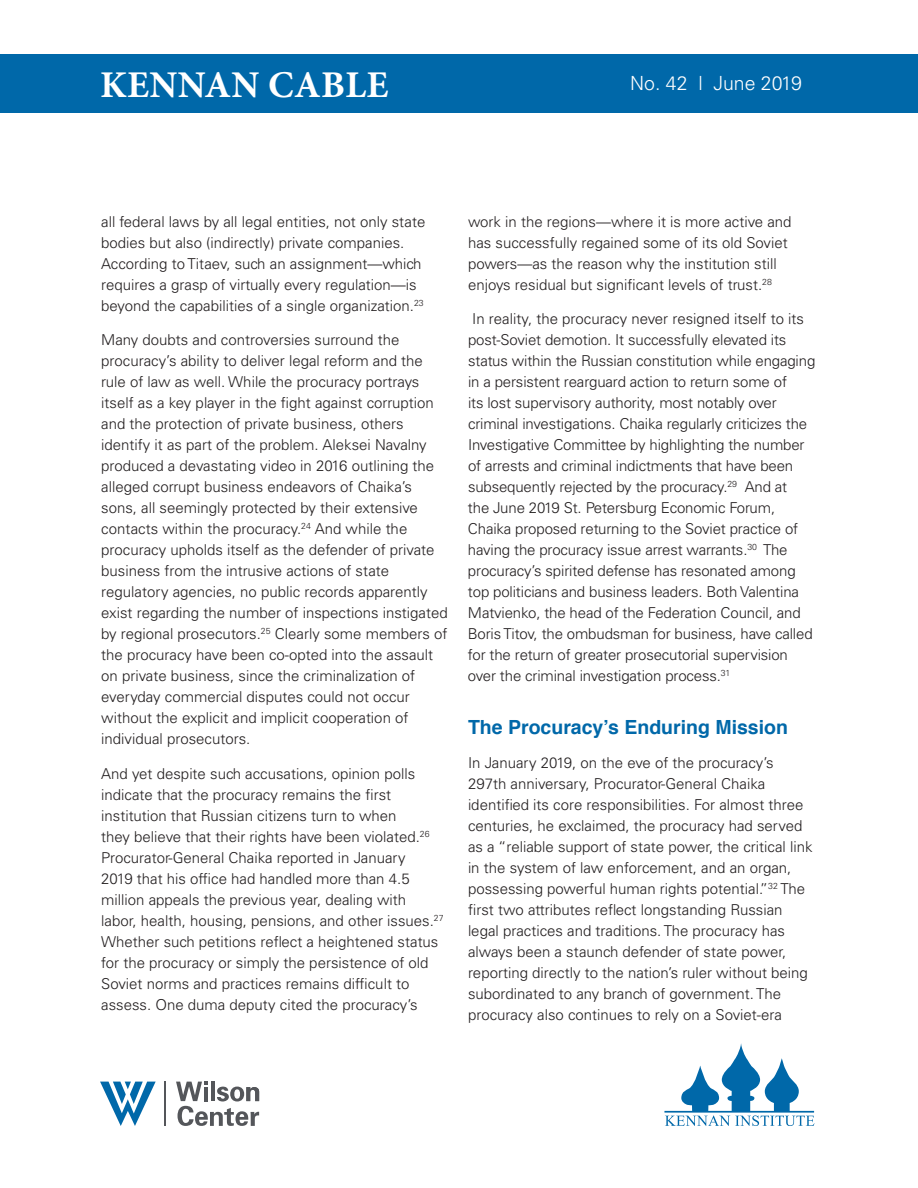
<style>
.page{position:relative;width:918px;height:1188px;background:#fff}
.page>*{position:absolute;margin:0;border:0;box-sizing:border-box;transform-origin:0 0}
.t1{font:700 37.8px "Minion Pro";letter-spacing:.01em;color:#fff}
.t2{font:700 19.5px "Helvetica";color:#0068a9}
.t3{font:300 19.5px "Univers LT Std";color:#fff}
.t4{font:300 15px/21px "Univers LT Std";color:#231f20}
</style>
<div class="page">
<div style="left:0;top:54px;width:918px;height:59px;background:#0068a9"></div>
<svg style="left:664px;top:1043px;width:151px;height:83px"></svg>
<hr style="left:164px;top:1082px;width:2px;height:44px;background:#54565a">
<svg style="left:176px;top:1082px;width:83px;height:44px"></svg>
<svg style="left:100px;top:1082px;width:56px;height:44px"></svg>
<h1 class="t1" style="left:100px;top:58px;width:290px">KENNAN CABLE</h1>
<h2 class="t3" style="left:630px;top:72px;width:173px">No. 42 l June 2019</h2>
<p class="t4" style="left:101px;top:211px;width:326px">all federal laws by all legal entities, not only state bodies but also (indirectly) private companies.<br>According to Titaev, such an assignment—which requires a grasp of virtually every regulation—is beyond the capabilities of a single organization.<sup>23</sup></p>
<p class="t4" style="left:101px;top:330px;width:348px">Many doubts and controversies surround the procuracy’s ability to deliver legal reform and the rule of law as well. While the procuracy portrays itself as a key player in the fight against corruption and the protection of private business, others identify it as part of the problem. Aleksei Navalny produced a devastating video in 2016 outlining the alleged corrupt business endeavors of Chaika’s sons, all seemingly protected by their extensive contacts within the procuracy.<sup>24</sup> And while the procuracy upholds itself as the defender of private business from the intrusive actions of state regulatory agencies, no public records apparently exist regarding the number of inspections instigated by regional prosecutors.<sup>25</sup> Clearly some members of the procuracy have been co-opted into the assault on private business, since the criminalization of everyday commercial disputes could not occur without the explicit and implicit cooperation of individual prosecutors.</p>
<p class="t4" style="left:101px;top:763px;width:344px">And yet despite such accusations, opinion polls indicate that the procuracy remains the first institution that Russian citizens turn to when<br>they believe that their rights have been violated.<sup>26<br></sup>Procurator-General Chaika reported in January<br>2019 that his office had handled more than 4.5 million appeals the previous year, dealing with labor, health, housing, pensions, and other issues.<sup>27<br></sup>Whether such petitions reflect a heightened status for the procuracy or simply the persistence of old Soviet norms and practices remains difficult to assess. One duma deputy cited the procuracy’s</p>
<p class="t4" style="left:468px;top:211px;width:325px">work in the regions—where it is more active and has successfully regained some of its old Soviet powers—as the reason why the institution still enjoys residual but significant levels of trust.<sup>28</sup></p>
<p class="t4" style="left:468px;top:309px;width:349px">In reality, the procuracy never resigned itself to its post-Soviet demotion. It successfully elevated its status within the Russian constitution while engaging in a persistent rearguard action to return some of<br>its lost supervisory authority, most notably over criminal investigations. Chaika regularly criticizes the Investigative Committee by highlighting the number of arrests and criminal indictments that have been subsequently rejected by the procuracy.<sup>29</sup> And at<br>the June 2019 St. Petersburg Economic Forum, Chaika proposed returning to the Soviet practice of having the procuracy issue arrest warrants.<sup>30</sup> The procuracy’s spirited defense has resonated among top politicians and business leaders. Both Valentina Matvienko, the head of the Federation Council, and Boris Titov, the ombudsman for business, have called for the return of greater prosecutorial supervision over the criminal investigation process.<sup>31</sup></p>
<h2 class="t2" style="left:468px;top:711px;width:322px">The Procuracy’s Enduring Mission</h2>
<p class="t4" style="left:468px;top:753px;width:346px">In January 2019, on the eve of the procuracy’s 297th anniversary, Procurator-General Chaika identified its core responsibilities. For almost three centuries, he exclaimed, the procuracy had served as a “reliable support of state power, the critical link in the system of law enforcement, and an organ, possessing powerful human rights potential.”<sup>32</sup> The first two attributes reflect longstanding Russian legal practices and traditions. The procuracy has always been a staunch defender of state power, reporting directly to the nation’s ruler without being subordinated to any branch of government. The procuracy also continues to rely on a Soviet-era</p>
</div>
